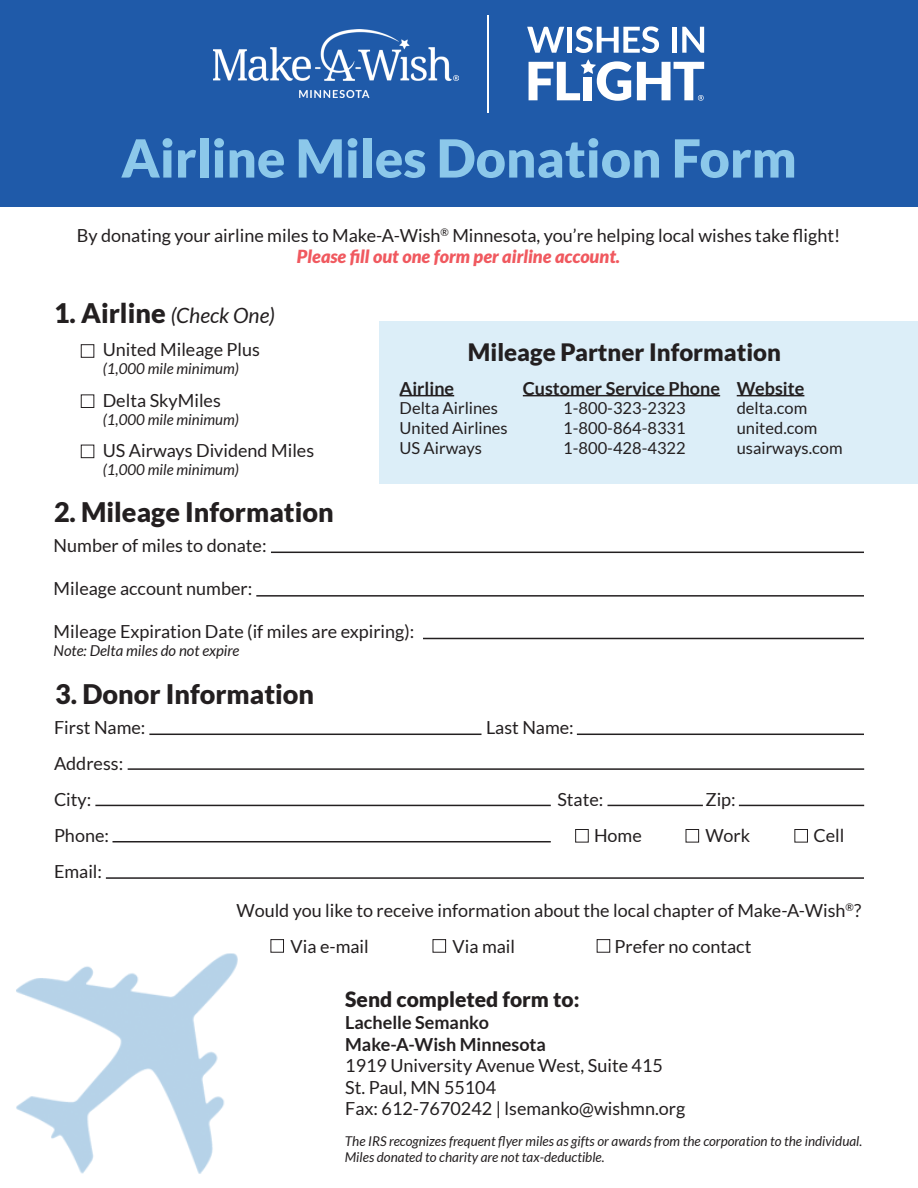
<style>
.page{position:relative;width:918px;height:1188px;background:#fff}
.page>*{position:absolute;margin:0;border:0;box-sizing:border-box;transform-origin:0 0}
.t1{font:900 52.5px "Lato";color:#8cc8ea}
.t2{font:900 27px "Lato";color:#231f20}
.t3{font:900 24px "Lato";color:#231f20}
.t4{font:900 21px "Lato";color:#231f20}
.t5{font:italic 21px "Lato";color:#231f20}
.t6{font:18px/21.6px "Lato";color:#231f20}
.t7{font:700 18px/21.6px "Lato";color:#231f20}
.t8{font:16.5px/19.8px "Lato";color:#231f20}
.t9{font:italic 15px "Lato";color:#231f20}
.t10{font:italic 13.5px/16.2px "Lato";color:#231f20}
.s1{font-weight:900;font-style:italic;color:#f0595f}
.s2{font-weight:900;font-style:normal;font-size:27px}
</style>
<div class="page">
<div style="left:380px;top:321px;width:538px;height:163px;background:#dceef8"></div>
<div style="left:0;top:0;width:918px;height:207px;background:#1f5aa9"></div>
<hr style="left:737px;top:395px;width:67px;height:1px;background:#231f20">
<hr style="left:400px;top:395px;width:54px;height:1px;background:#231f20">
<hr style="left:523px;top:395px;width:197px;height:1px;background:#231f20">
<hr style="left:271px;top:552px;width:593px;height:1px;background:#231f20">
<hr style="left:256px;top:595px;width:608px;height:2px;background:#231f20">
<hr style="left:423px;top:638px;width:441px;height:1px;background:#231f20">
<hr style="left:149px;top:734px;width:332px;height:1px;background:#231f20">
<hr style="left:577px;top:734px;width:287px;height:1px;background:#231f20">
<hr style="left:128px;top:768px;width:736px;height:2px;background:#231f20">
<hr style="left:95px;top:805px;width:456px;height:1px;background:#231f20">
<hr style="left:608px;top:805px;width:95px;height:1px;background:#231f20">
<hr style="left:739px;top:805px;width:125px;height:1px;background:#231f20">
<hr style="left:112px;top:841px;width:439px;height:1px;background:#231f20">
<hr style="left:106px;top:877px;width:758px;height:2px;background:#231f20">
<svg style="left:527px;top:27px;width:37px;height:26px"></svg>
<div style="left:567px;top:27px;width:5px;height:26px;background:#fff"></div>
<svg style="left:575px;top:26px;width:84px;height:27px"></svg>
<div style="left:672px;top:27px;width:5px;height:26px;background:#fff"></div>
<svg style="left:682px;top:27px;width:22px;height:26px"></svg>
<svg style="left:637px;top:62px;width:67px;height:39px"></svg>
<svg style="left:529px;top:59px;width:102px;height:42px"></svg>
<hr style="left:487px;top:15px;width:2px;height:97px;background:#fff">
<img style="left:213px;top:29px;width:246px;height:69px">
<img style="left:16px;top:953px;width:222px;height:221px">
<div style="left:81px;top:344px;width:13px;height:14px;border:1px solid #231f20"></div>
<div style="left:81px;top:394px;width:13px;height:14px;border:1px solid #231f20"></div>
<div style="left:81px;top:445px;width:13px;height:13px;border:1px solid #231f20"></div>
<div style="left:575px;top:829px;width:14px;height:13px;border:1px solid #231f20"></div>
<div style="left:686px;top:829px;width:13px;height:13px;border:1px solid #231f20"></div>
<div style="left:794px;top:829px;width:14px;height:13px;border:1px solid #231f20"></div>
<div style="left:597px;top:939px;width:13px;height:14px;border:1px solid #231f20"></div>
<div style="left:433px;top:939px;width:13px;height:14px;border:1px solid #231f20"></div>
<div style="left:271px;top:939px;width:13px;height:14px;border:1px solid #231f20"></div>
<h1 class="t1" style="left:121px;top:128px;width:677px">Airline Miles Donation Form</h1>
<p class="t6" style="left:77px;top:224px;width:765px;text-align:center">By donating your airline miles to Make-A-Wish<sup>®</sup> Minnesota, you’re helping local wishes take flight!<br><span class="s1">Please fill out one form per airline account.</span></p>
<p class="t5" style="left:54px;top:304px;width:222px"><span class="s2">1. Airline</span> (Check One)</p>
<p class="t6" style="left:103px;top:339px;width:159px">United Mileage Plus</p>
<p class="t9" style="left:103px;top:361px;width:138px">(1,000 mile minimum)</p>
<p class="t6" style="left:103px;top:389px;width:120px">Delta SkyMiles</p>
<p class="t9" style="left:103px;top:411px;width:138px">(1,000 mile minimum)</p>
<p class="t6" style="left:103px;top:440px;width:213px">US Airways Dividend Miles</p>
<p class="t9" style="left:103px;top:461px;width:138px">(1,000 mile minimum)</p>
<h3 class="t3" style="left:468px;top:338px;width:315px">Mileage Partner Information</h3>
<p class="t7" style="left:400px;top:377px;width:56px">Airline</p>
<p class="t8" style="left:400px;top:398px;width:110px">Delta Airlines<br>United Airlines<br>US Airways</p>
<p class="t7" style="left:523px;top:377px;width:199px">Customer Service Phone</p>
<p class="t8" style="left:563px;top:398px;width:124px;text-align:justify">1-800-323-2323<br>1-800-864-8331<br>1-800-428-4322</p>
<p class="t7" style="left:737px;top:377px;width:69px">Website</p>
<p class="t8" style="left:737px;top:398px;width:107px">delta.com united.com usairways.com</p>
<h2 class="t2" style="left:54px;top:497px;width:281px">2. Mileage Information</h2>
<p class="t6" style="left:54px;top:534px;width:214px">Number of miles to donate:</p>
<p class="t6" style="left:54px;top:577px;width:200px">Mileage account number:</p>
<p class="t6" style="left:54px;top:621px;width:362px">Mileage Expiration Date (if miles are expiring):</p>
<p class="t9" style="left:54px;top:642px;width:187px">Note: Delta miles do not expire</p>
<h2 class="t2" style="left:55px;top:678px;width:261px">3. Donor Information</h2>
<p class="t6" style="left:54px;top:716px;width:93px">First Name:</p>
<p class="t6" style="left:486px;top:716px;width:89px">Last Name:</p>
<p class="t6" style="left:54px;top:745px;width:71px;line-height:36px">Address:<br>City:</p>
<p class="t6" style="left:557px;top:788px;width:48px">State:</p>
<p class="t6" style="left:705px;top:788px;width:32px">Zip:</p>
<p class="t6" style="left:54px;top:824px;width:56px">Phone:</p>
<p class="t6" style="left:594px;top:824px;width:49px">Home</p>
<p class="t6" style="left:705px;top:824px;width:46px">Work</p>
<p class="t6" style="left:813px;top:824px;width:32px">Cell</p>
<p class="t6" style="left:54px;top:860px;width:50px">Email:</p>
<p class="t6" style="left:291px;top:892px;width:572px;line-height:36px;text-indent:-54px">Would you like to receive information about the local chapter of Make-A-Wish<sup>®</sup>?<br>Via e-mail</p>
<p class="t6" style="left:453px;top:935px;width:64px">Via mail</p>
<p class="t6" style="left:615px;top:935px;width:138px">Prefer no contact</p>
<p class="t4" style="left:345px;top:988px;width:236px">Send completed form to:</p>
<p class="t7" style="left:345px;top:1011px;width:202px">Lachelle Semanko<br>Make-A-Wish Minnesota</p>
<p class="t6" style="left:345px;top:1055px;width:342px">1919 University Avenue West, Suite 415<br>St. Paul, MN 55104<br>Fax: 612-7670242 | lsemanko@wishmn.org</p>
<p class="t10" style="left:345px;top:1133px;width:519px">The IRS recognizes frequent flyer miles as gifts or awards from the corporation to the individual.<br>Miles donated to charity are not tax-deductible.</p>
</div>
